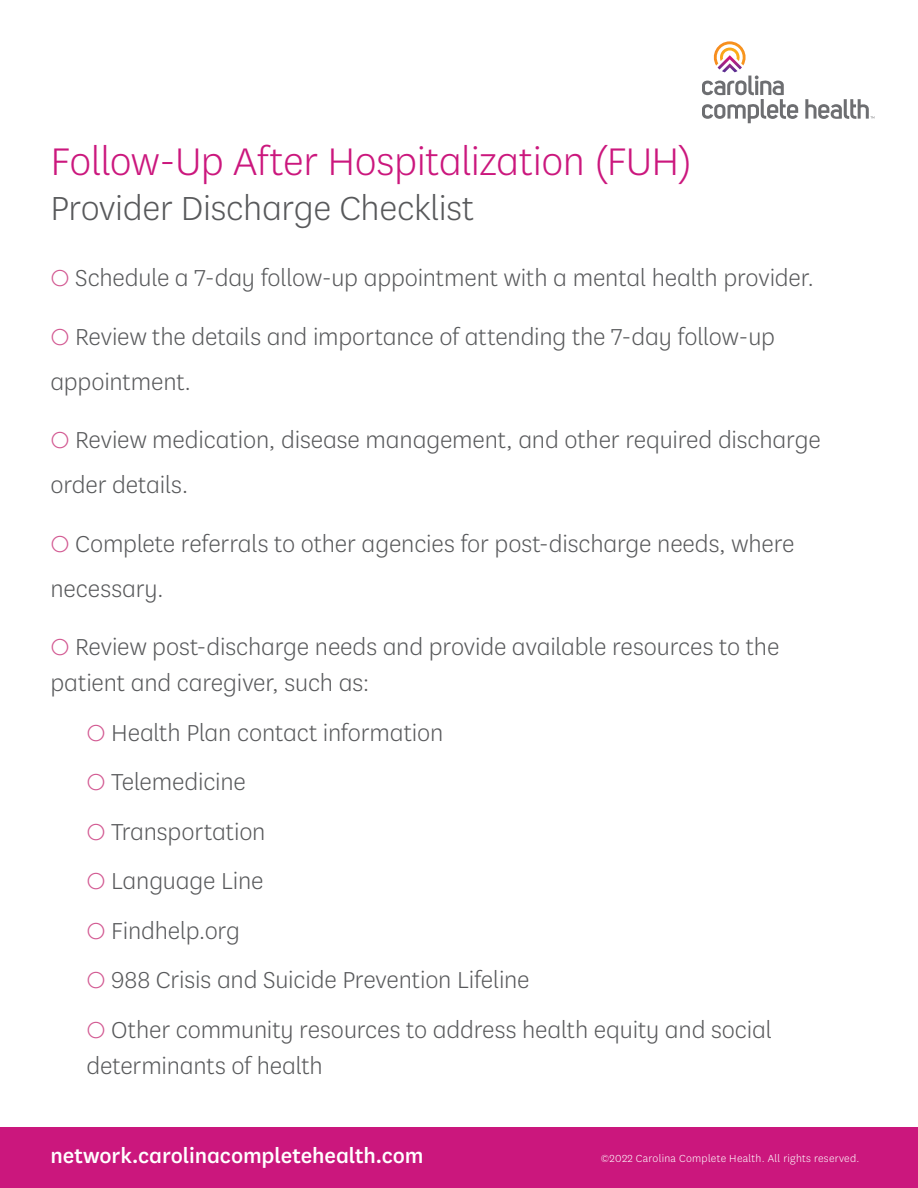
<style>
.page{position:relative;width:918px;height:1188px;background:#fff}
.page>*{position:absolute;margin:0;border:0;box-sizing:border-box;transform-origin:0 0}
.t1{font:300 45px "Centene Sans";letter-spacing:-.01em;color:#cb177d}
.t2{font:300 39px "Centene Sans";letter-spacing:-.01em;color:#58595b}
.t3{font:300 27px/45px "Centene Sans";letter-spacing:-.005em;color:#58595b}
.t4{font:500 24px "Centene Sans";letter-spacing:-.005em;color:#fff}
.t5{font:300 12px "Centene Sans";letter-spacing:.025em;color:#fff}
.s1{color:#d25891}
</style>
<div class="page">
<div style="left:0;top:1127px;width:918px;height:61px;background:#cb177d"></div>
<svg style="left:702px;top:41px;width:96px;height:82px"></svg>
<svg style="left:805px;top:99px;width:69px;height:20px"></svg>
<h1 class="t1" style="left:50px;top:134px;width:643px">Follow-Up After Hospitalization (FUH)</h1>
<h2 class="t2" style="left:50px;top:184px;width:425px">Provider Discharge Checklist</h2>
<p class="t3" style="left:50px;top:255px;width:765px"><span class="s1">◯</span> Schedule a 7-day follow-up appointment with a mental health provider.</p>
<p class="t3" style="left:50px;top:313px;width:726px"><span class="s1">◯</span> Review the details and importance of attending the 7-day follow-up appointment.</p>
<p class="t3" style="left:50px;top:417px;width:772px"><span class="s1">◯</span> Review medication, disease management, and other required discharge order details.</p>
<p class="t3" style="left:50px;top:520px;width:746px"><span class="s1">◯</span> Complete referrals to other agencies for post-discharge needs, where necessary.</p>
<p class="t3" style="left:50px;top:628px;width:730px;line-height:36px"><span class="s1">◯</span> Review post-discharge needs and provide available resources to the patient and caregiver, such as:</p>
<p class="t3" style="left:86px;top:709px;width:359px"><span class="s1">◯</span> Health Plan contact information</p>
<p class="t3" style="left:86px;top:759px;width:161px"><span class="s1">◯</span> Telemedicine</p>
<p class="t3" style="left:86px;top:808px;width:181px"><span class="s1">◯</span> Transportation</p>
<p class="t3" style="left:86px;top:858px;width:179px"><span class="s1">◯</span> Language Line</p>
<p class="t3" style="left:86px;top:907px;width:155px"><span class="s1">◯</span> Findhelp.org</p>
<p class="t3" style="left:86px;top:957px;width:445px"><span class="s1">◯</span> 988 Crisis and Suicide Prevention Lifeline</p>
<p class="t3" style="left:86px;top:1011px;width:687px;line-height:36px"><span class="s1">◯</span> Other community resources to address health equity and social determinants of health</p>
<p class="t4" style="left:50px;top:1139px;width:375px">network.carolinacompletehealth.com</p>
<p class="t5" style="left:601px;top:1151px;width:260px">©2022 Carolina Complete Health. All rights reserved.</p>
</div>
